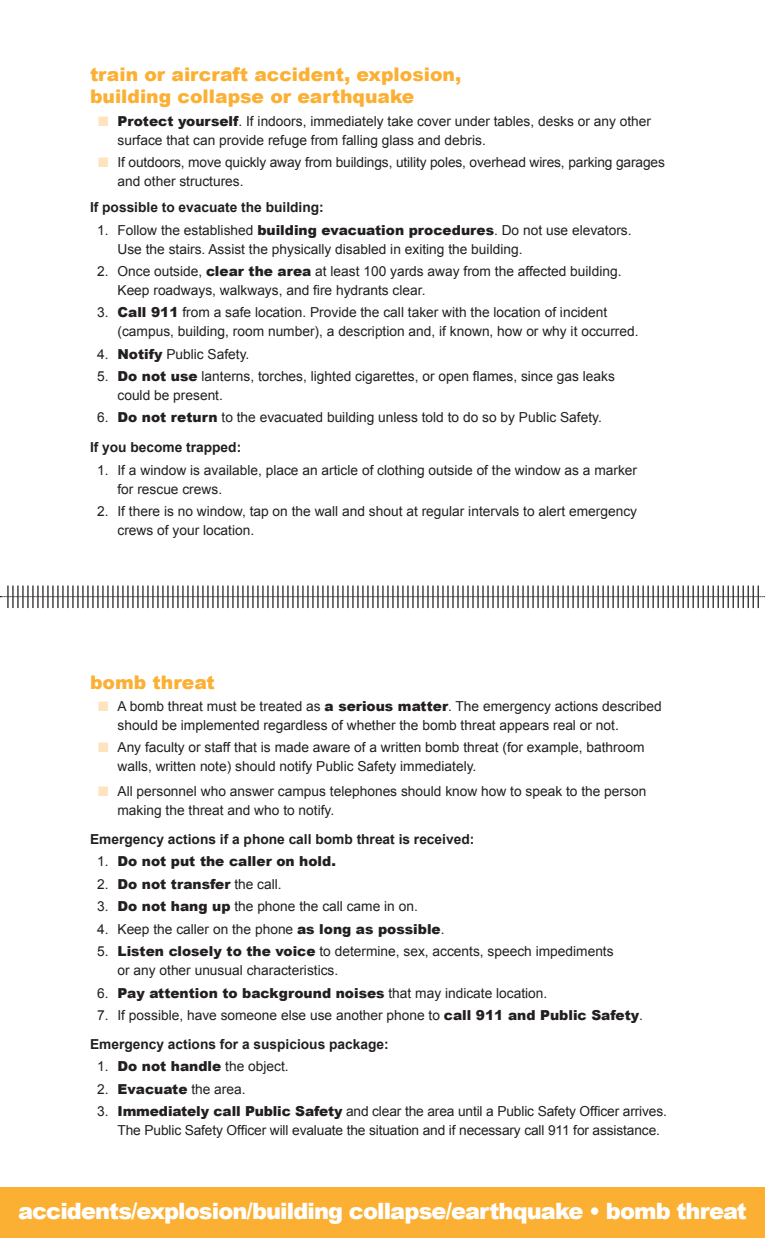
<style>
.page{position:relative;width:765px;height:1238px;background:#fff}
.page>*{position:absolute;margin:0;border:0;box-sizing:border-box;transform-origin:0 0}
.t1{font:900 22.5px "Arial";letter-spacing:-.04em;color:#fff}
.t2{font:900 18.75px "Arial";color:#fbb033}
.t3{font:13.75px/18.8px "Arial";color:#231f20}
.t4{font:700 13.75px "Arial";color:#231f20}
.t5{font:900 13.75px "Arial";color:#231f20}
.s1{color:#fee3bd}
.s2{font-weight:900}
.s3{font-weight:400}
</style>
<div class="page">
<div style="left:0;top:1188px;width:765px;height:50px;background:#fbb033"></div>
<svg style="left:0;top:585px;width:765px;height:23px"></svg>
<hr style="left:377px;top:585px;width:2px;height:23px;background:#231f20">
<hr style="left:372px;top:585px;width:2px;height:23px;background:#231f20">
<hr style="left:367px;top:585px;width:2px;height:23px;background:#231f20">
<hr style="left:362px;top:585px;width:2px;height:23px;background:#231f20">
<hr style="left:357px;top:585px;width:2px;height:23px;background:#231f20">
<hr style="left:352px;top:585px;width:2px;height:23px;background:#231f20">
<hr style="left:347px;top:585px;width:2px;height:23px;background:#231f20">
<hr style="left:342px;top:585px;width:2px;height:23px;background:#231f20">
<hr style="left:337px;top:585px;width:2px;height:23px;background:#231f20">
<hr style="left:332px;top:585px;width:2px;height:23px;background:#231f20">
<hr style="left:327px;top:585px;width:2px;height:23px;background:#231f20">
<hr style="left:322px;top:585px;width:2px;height:23px;background:#231f20">
<hr style="left:317px;top:585px;width:2px;height:23px;background:#231f20">
<hr style="left:312px;top:585px;width:2px;height:23px;background:#231f20">
<hr style="left:307px;top:585px;width:2px;height:23px;background:#231f20">
<hr style="left:302px;top:585px;width:2px;height:23px;background:#231f20">
<hr style="left:297px;top:585px;width:2px;height:23px;background:#231f20">
<hr style="left:292px;top:585px;width:2px;height:23px;background:#231f20">
<hr style="left:287px;top:585px;width:2px;height:23px;background:#231f20">
<hr style="left:282px;top:585px;width:2px;height:23px;background:#231f20">
<hr style="left:277px;top:585px;width:2px;height:23px;background:#231f20">
<hr style="left:272px;top:585px;width:2px;height:23px;background:#231f20">
<hr style="left:267px;top:585px;width:2px;height:23px;background:#231f20">
<hr style="left:262px;top:585px;width:2px;height:23px;background:#231f20">
<hr style="left:257px;top:585px;width:2px;height:23px;background:#231f20">
<hr style="left:252px;top:585px;width:2px;height:23px;background:#231f20">
<hr style="left:247px;top:585px;width:2px;height:23px;background:#231f20">
<hr style="left:242px;top:585px;width:2px;height:23px;background:#231f20">
<hr style="left:237px;top:585px;width:2px;height:23px;background:#231f20">
<hr style="left:232px;top:585px;width:2px;height:23px;background:#231f20">
<hr style="left:227px;top:585px;width:2px;height:23px;background:#231f20">
<hr style="left:222px;top:585px;width:2px;height:23px;background:#231f20">
<hr style="left:217px;top:585px;width:2px;height:23px;background:#231f20">
<hr style="left:212px;top:585px;width:2px;height:23px;background:#231f20">
<hr style="left:207px;top:585px;width:2px;height:23px;background:#231f20">
<hr style="left:202px;top:585px;width:2px;height:23px;background:#231f20">
<hr style="left:197px;top:585px;width:2px;height:23px;background:#231f20">
<hr style="left:192px;top:585px;width:2px;height:23px;background:#231f20">
<hr style="left:187px;top:585px;width:2px;height:23px;background:#231f20">
<hr style="left:182px;top:585px;width:2px;height:23px;background:#231f20">
<hr style="left:177px;top:585px;width:2px;height:23px;background:#231f20">
<hr style="left:172px;top:585px;width:2px;height:23px;background:#231f20">
<hr style="left:167px;top:585px;width:2px;height:23px;background:#231f20">
<hr style="left:162px;top:585px;width:2px;height:23px;background:#231f20">
<hr style="left:157px;top:585px;width:2px;height:23px;background:#231f20">
<hr style="left:152px;top:585px;width:2px;height:23px;background:#231f20">
<hr style="left:147px;top:585px;width:2px;height:23px;background:#231f20">
<hr style="left:142px;top:585px;width:2px;height:23px;background:#231f20">
<hr style="left:137px;top:585px;width:2px;height:23px;background:#231f20">
<hr style="left:132px;top:585px;width:2px;height:23px;background:#231f20">
<hr style="left:127px;top:585px;width:2px;height:23px;background:#231f20">
<hr style="left:122px;top:585px;width:2px;height:23px;background:#231f20">
<hr style="left:117px;top:585px;width:2px;height:23px;background:#231f20">
<hr style="left:112px;top:585px;width:2px;height:23px;background:#231f20">
<hr style="left:107px;top:585px;width:2px;height:23px;background:#231f20">
<hr style="left:102px;top:585px;width:2px;height:23px;background:#231f20">
<hr style="left:97px;top:585px;width:2px;height:23px;background:#231f20">
<hr style="left:92px;top:585px;width:2px;height:23px;background:#231f20">
<hr style="left:87px;top:585px;width:2px;height:23px;background:#231f20">
<hr style="left:82px;top:585px;width:2px;height:23px;background:#231f20">
<hr style="left:77px;top:585px;width:2px;height:23px;background:#231f20">
<hr style="left:72px;top:585px;width:2px;height:23px;background:#231f20">
<hr style="left:67px;top:585px;width:2px;height:23px;background:#231f20">
<hr style="left:62px;top:585px;width:2px;height:23px;background:#231f20">
<hr style="left:57px;top:585px;width:2px;height:23px;background:#231f20">
<hr style="left:52px;top:585px;width:2px;height:23px;background:#231f20">
<hr style="left:47px;top:585px;width:2px;height:23px;background:#231f20">
<hr style="left:42px;top:585px;width:2px;height:23px;background:#231f20">
<hr style="left:37px;top:585px;width:2px;height:23px;background:#231f20">
<hr style="left:32px;top:585px;width:2px;height:23px;background:#231f20">
<hr style="left:27px;top:585px;width:2px;height:23px;background:#231f20">
<hr style="left:22px;top:585px;width:2px;height:23px;background:#231f20">
<hr style="left:17px;top:585px;width:2px;height:23px;background:#231f20">
<hr style="left:12px;top:585px;width:2px;height:23px;background:#231f20">
<hr style="left:7px;top:585px;width:2px;height:23px;background:#231f20">
<p class="t2" style="left:90px;top:64px;width:373px">train or aircraft accident, explosion,</p>
<p class="t2" style="left:90px;top:86px;width:326px">building collapse or earthquake</p>
<p class="t3" style="left:118px;top:112px;width:535px;text-indent:-19px"><span class="s1">■</span> <span class="s2">Protect yourself</span>. If indoors, immediately take cover under tables, desks or any other surface that can provide refuge from falling glass and debris.</p>
<p class="t3" style="left:118px;top:153px;width:549px;text-indent:-19px"><span class="s1">■</span> If outdoors, move quickly away from buildings, utility poles, overhead wires, parking garages and other structures.</p>
<p class="t4" style="left:90px;top:198px;width:235px">If possible to evacuate the building:</p>
<p class="t3" style="left:118px;top:221px;width:516px;text-indent:-20px">1. Follow the established <span class="s2">building evacuation procedures</span>. Do not use elevators.<br>Use the stairs. Assist the physically disabled in exiting the building.</p>
<p class="t3" style="left:118px;top:262px;width:506px;text-indent:-20px">2. Once outside, <span class="s2">clear the area</span> at least 100 yards away from the affected building.<br>Keep roadways, walkways, and fire hydrants clear.</p>
<p class="t3" style="left:118px;top:303px;width:523px;text-indent:-20px">3. <span class="s2">Call 911</span> from a safe location. Provide the call taker with the location of incident (campus, building, room number), a description and, if known, how or why it occurred.</p>
<p class="t3" style="left:97px;top:344px;width:154px">4. <span class="s2">Notify</span> Public Safety.</p>
<p class="t3" style="left:118px;top:367px;width:499px;text-indent:-20px">5. <span class="s2">Do not use</span> lanterns, torches, lighted cigarettes, or open flames, since gas leaks could be present.</p>
<p class="t3" style="left:97px;top:408px;width:506px">6. <span class="s2">Do not return</span> to the evacuated building unless told to do so by Public Safety.</p>
<p class="t4" style="left:90px;top:438px;width:153px">If you become trapped:</p>
<p class="t3" style="left:118px;top:461px;width:521px;text-indent:-20px">1. If a window is available, place an article of clothing outside of the window as a marker for rescue crews.</p>
<p class="t3" style="left:118px;top:502px;width:521px;text-indent:-20px">2. If there is no window, tap on the wall and shout at regular intervals to alert emergency crews of your location.</p>
<p class="t2" style="left:90px;top:671px;width:126px">bomb threat</p>
<p class="t3" style="left:118px;top:697px;width:546px;text-indent:-19px"><span class="s1">■</span> A bomb threat must be treated as <span class="s2">a serious matter</span>. The emergency actions described should be implemented regardless of whether the bomb threat appears real or not.</p>
<p class="t3" style="left:118px;top:738px;width:529px;text-indent:-19px"><span class="s1">■</span> Any faculty or staff that is made aware of a written bomb threat (for example, bathroom walls, written note) should notify Public Safety immediately.</p>
<p class="t3" style="left:118px;top:782px;width:530px;text-indent:-19px"><span class="s1">■</span> All personnel who answer campus telephones should know how to speak to the person making the threat and who to notify.</p>
<p class="t4" style="left:90px;top:830px;width:386px">Emergency actions if a phone call bomb threat is received:</p>
<p class="t5" style="left:97px;top:853px;width:240px"><span class="s3">1.</span> Do not put the caller on hold.</p>
<p class="t5" style="left:97px;top:876px;width:186px"><span class="s3">2.</span> Do not transfer <span class="s3">the call.</span></p>
<p class="t3" style="left:97px;top:897px;width:322px">3. <span class="s2">Do not hang up</span> the phone the call came in on.</p>
<p class="t3" style="left:97px;top:919px;width:349px">4. Keep the caller on the phone <span class="s2">as long as possible</span>.</p>
<p class="t3" style="left:118px;top:942px;width:498px;text-indent:-20px">5. <span class="s2">Listen closely to the voice</span> to determine, sex, accents, speech impediments or any other unusual characteristics.</p>
<p class="t5" style="left:97px;top:985px;width:452px"><span class="s3">6.</span> Pay attention to background noises <span class="s3">that may indicate location.</span></p>
<p class="t3" style="left:97px;top:1006px;width:547px">7. If possible, have someone else use another phone to <span class="s2">call 911 and Public Safety</span>.</p>
<p class="t4" style="left:90px;top:1035px;width:300px">Emergency actions for a suspicious package:</p>
<p class="t3" style="left:97px;top:1057px;width:193px">1. <span class="s2">Do not handle</span> the object.</p>
<p class="t3" style="left:97px;top:1079px;width:150px">2. <span class="s2">Evacuate</span> the area.</p>
<p class="t3" style="left:118px;top:1102px;width:551px;text-indent:-20px">3. <span class="s2">Immediately call Public Safety</span> and clear the area until a Public Safety Officer arrives.<br>The Public Safety Officer will evaluate the situation and if necessary call 911 for assistance.</p>
<p class="t1" style="left:18px;top:1198px;width:730px">accidents/explosion/building collapse/earthquake • bomb threat</p>
</div>
